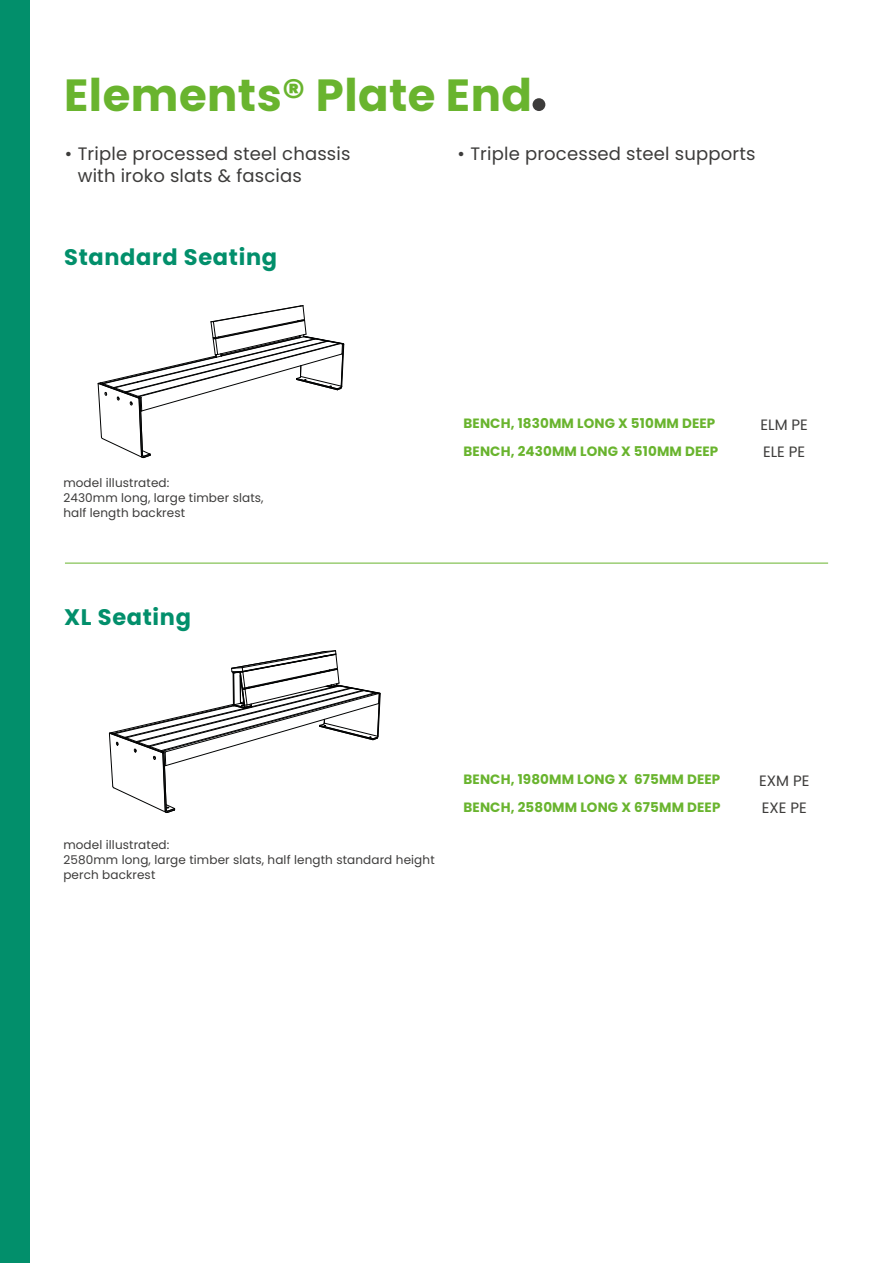
<style>
.page{position:relative;width:893px;height:1263px;background:#fff}
.page>*{position:absolute;margin:0;border:0;box-sizing:border-box;transform-origin:0 0}
.t1{font:700 45px "Poppins";letter-spacing:.01em;color:#69b42e}
.t2{font:700 22.5px "Poppins";letter-spacing:.03em;color:#028f6b}
.t3{font:18px/22.5px "Poppins";letter-spacing:.01em;color:#3d3c3b}
.t4{font:15px "Poppins";color:#3d3c3b}
.t5{font:700 13.5px "Poppins";letter-spacing:.01em;color:#69b42e}
.t6{font:12px/15px "Poppins";letter-spacing:.01em;color:#3d3c3b}
</style>
<div class="page">
<div style="left:0;top:0;width:30px;height:1263px;background:#028f6b"></div>
<hr style="left:65px;top:563px;width:763px;height:1px;background:#69b42e">
<div style="left:533px;top:98px;width:12px;height:13px;background:#3d3c3b;border-radius:50%"></div>
<svg style="left:98px;top:305px;width:246px;height:153px"></svg>
<svg style="left:109px;top:650px;width:272px;height:163px"></svg>
<h1 class="t1" style="left:64px;top:69px;width:469px">Elements® Plate End</h1>
<h3 class="t3" style="left:78px;top:142px;width:274px;text-indent:-13px">• Triple processed steel chassis with iroko slats &amp; fascias</h3>
<h3 class="t3" style="left:458px;top:142px;width:299px">• Triple processed steel supports</h3>
<h2 class="t2" style="left:64px;top:244px;width:214px">Standard Seating</h2>
<p class="t6" style="left:63px;top:476px;width:202px">model illustrated:<br>2430mm long, large timber slats, half length backrest</p>
<h2 class="t2" style="left:64px;top:604px;width:128px">XL Seating</h2>
<p class="t5" style="left:464px;top:415px;width:253px">BENCH, 1830MM LONG X 510MM DEEP</p>
<p class="t4" style="left:760px;top:416px;width:49px">ELM PE</p>
<p class="t5" style="left:464px;top:443px;width:256px">BENCH, 2430MM LONG X 510MM DEEP</p>
<p class="t4" style="left:763px;top:443px;width:44px">ELE PE</p>
<p class="t6" style="left:63px;top:837px;width:373px">model illustrated:<br>2580mm long, large timber slats, half length standard height perch backrest</p>
<p class="t5" style="left:464px;top:771px;width:258px">BENCH, 1980MM LONG X 675MM DEEP</p>
<p class="t4" style="left:759px;top:772px;width:52px">EXM PE</p>
<p class="t5" style="left:464px;top:799px;width:258px">BENCH, 2580MM LONG X 675MM DEEP</p>
<p class="t4" style="left:762px;top:799px;width:47px">EXE PE</p>
</div>
